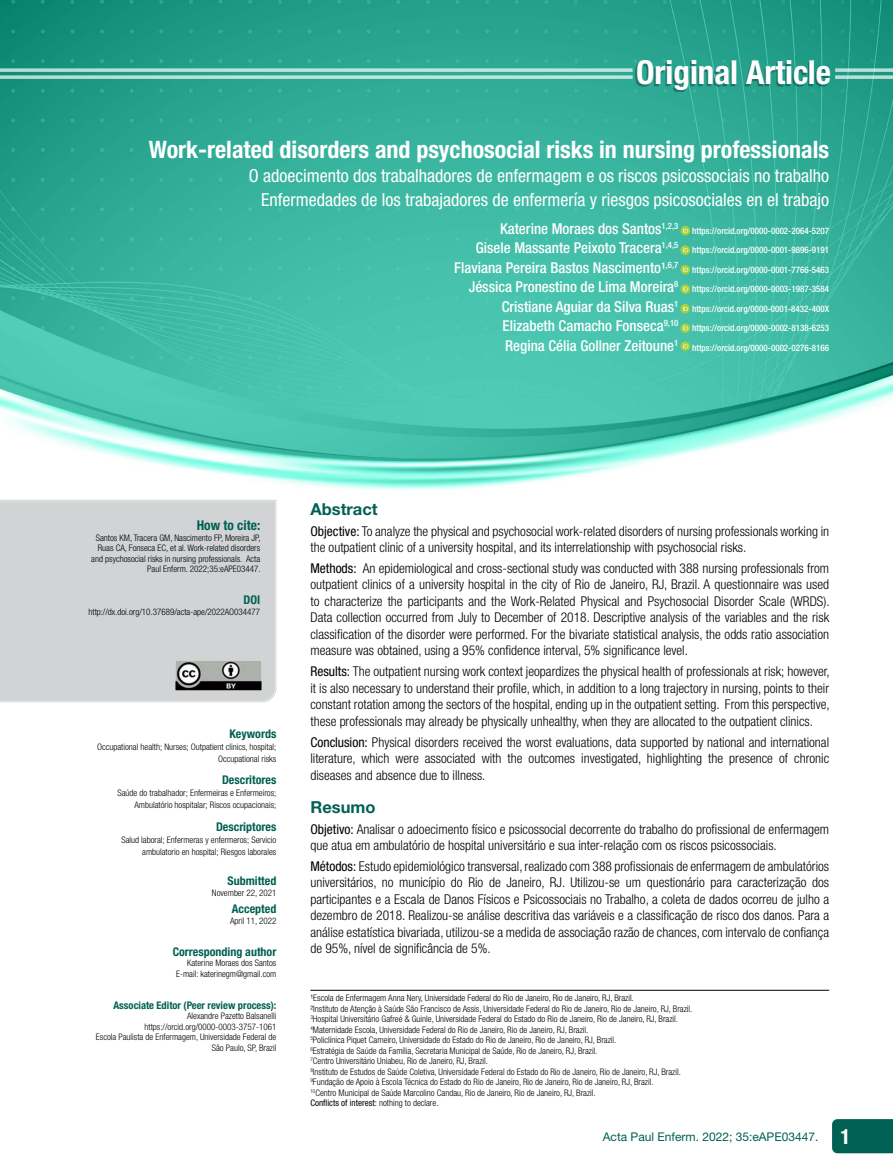
<style>
.page{position:relative;width:893px;height:1170px;background:#fff}
.page>*{position:absolute;margin:0;border:0;box-sizing:border-box;transform-origin:0 0}
.t1{font:700 condensed 33px "Helvetica Neue LT Std";color:#fff}
.t2{font:700 condensed 24px "Helvetica Neue LT Std";color:#fff}
.t3{font:condensed 18px/24px "Helvetica Neue LT Std";color:#fff;text-align:right}
.t4{font:700 16.5px "Helvetica Neue LT Std";color:#006053}
.t5{font:500 condensed 15px "Helvetica Neue LT Std";color:#fff}
.t6{font:300 condensed 13.5px/16.5px "Helvetica Neue LT Std";color:#000;text-align:justify}
.t7{font:700 condensed 13.5px "Helvetica Neue LT Std";color:#006053}
.t8{font:700 condensed 12px "Helvetica Neue LT Std";color:#006053}
.t9{font:12px "Helvetica Neue LT Std";color:#006053}
.t10{font:700 condensed 10.5px "Helvetica Neue LT Std";color:#006053}
.t11{font:300 condensed 9px/10.5px "Helvetica Neue LT Std";color:#000;text-align:right}
.t12{font:500 condensed 9px "Helvetica Neue LT Std";color:#fff}
.s1{font-weight:400}
.s2{font-weight:700;font-stretch:condensed;font-size:21px;color:#fff}
</style>
<div class="page">
<div style="left:832px;top:1119px;width:61px;height:34px;background:#006053"></div>
<img style="left:0;top:0;width:893px;height:490px">
<svg style="left:835px;top:75px;width:58px;height:4px"></svg>
<svg style="left:835px;top:68px;width:58px;height:4px"></svg>
<svg style="left:0;top:500px;width:277px;height:203px;background:#e1e3e3"></svg>
<div style="left:0;top:501px;width:275px;height:199px;background:#d1d3d4"></div>
<img style="left:175px;top:660px;width:86px;height:30px">
<svg style="left:680px;top:226px;width:10px;height:9px"></svg>
<svg style="left:683px;top:227px;width:5px;height:6px"></svg>
<svg style="left:680px;top:245px;width:10px;height:10px"></svg>
<svg style="left:683px;top:247px;width:5px;height:5px"></svg>
<svg style="left:680px;top:265px;width:10px;height:9px"></svg>
<svg style="left:683px;top:266px;width:5px;height:6px"></svg>
<svg style="left:680px;top:284px;width:10px;height:10px"></svg>
<svg style="left:683px;top:286px;width:5px;height:5px"></svg>
<svg style="left:680px;top:304px;width:10px;height:9px"></svg>
<svg style="left:683px;top:305px;width:5px;height:6px"></svg>
<svg style="left:680px;top:323px;width:10px;height:10px"></svg>
<svg style="left:683px;top:325px;width:5px;height:5px"></svg>
<svg style="left:680px;top:341px;width:10px;height:10px"></svg>
<svg style="left:683px;top:343px;width:5px;height:5px"></svg>
<hr style="left:310px;top:989px;width:519px;height:1px;background:#000">
<div style="left:635px;top:62px;width:193px;height:30px;background:#000;opacity:.3"></div>
<svg style="left:0;top:75px;width:633px;height:4px;background:#aadad2"></svg>
<svg style="left:0;top:68px;width:633px;height:4px;background:#aadad1"></svg>
<h1 class="t1" style="left:636px;top:52px;width:196px">Original Article</h1>
<h2 class="t2" style="left:149px;top:135px;width:682px">Work-related disorders and psychosocial risks in nursing professionals</h2>
<h3 class="t3" style="left:249px;top:163px;width:582px">O adoecimento dos trabalhadores de enfermagem e os riscos psicossociais no trabalho<br>Enfermedades de los trabajadores de enfermería y riesgos psicosociales en el trabajo</h3>
<p class="t5" style="left:500px;top:219px;width:180px">Katerine Moraes dos Santos<sup>1,2,3</sup></p>
<p class="t12" style="left:692px;top:225px;width:138px">https://orcid.org/0000-0002-2064-5207</p>
<p class="t5" style="left:476px;top:239px;width:204px">Gisele Massante Peixoto Tracera<sup>1,4,5</sup></p>
<p class="t12" style="left:692px;top:245px;width:138px">https://orcid.org/0000-0001-9896-9191</p>
<p class="t5" style="left:454px;top:258px;width:226px">Flaviana Pereira Bastos Nascimento¹<sup>,6,7</sup></p>
<p class="t12" style="left:692px;top:264px;width:138px">https://orcid.org/0000-0001-7766-5463</p>
<p class="t5" style="left:469px;top:278px;width:211px">Jéssica Pronestino de Lima Moreira<sup>8</sup></p>
<p class="t12" style="left:692px;top:284px;width:138px">https://orcid.org/0000-0003-1987-3584</p>
<p class="t5" style="left:502px;top:297px;width:178px">Cristiane Aguiar da Silva Ruas<sup>1</sup></p>
<p class="t12" style="left:692px;top:303px;width:139px">https://orcid.org/0000-0001-8432-400X</p>
<p class="t5" style="left:502px;top:317px;width:177px">Elizabeth Camacho Fonseca<sup>9,10</sup></p>
<p class="t12" style="left:692px;top:323px;width:138px">https://orcid.org/0000-0002-8138-6253</p>
<p class="t5" style="left:505px;top:336px;width:175px">Regina Célia Gollner Zeitoune<sup>1</sup></p>
<p class="t12" style="left:692px;top:342px;width:138px">https://orcid.org/0000-0002-0276-8166</p>
<p class="t7" style="left:197px;top:517px;width:65px">How to cite:</p>
<p class="t11" style="left:91px;top:532px;width:171px">Santos KM, Tracera GM, Nascimento FP, Moreira JP, Ruas CA, Fonseca EC, et al. Work-related disorders and psychosocial risks in nursing professionals. Acta Paul Enferm. 2022;35:eAPE03447.</p>
<p class="t8" style="left:244px;top:593px;width:18px">DOI</p>
<p class="t11" style="left:88px;top:606px;width:173px">http://dx.doi.org/10.37689/acta-ape/2022AO034477</p>
<p class="t8" style="left:230px;top:726px;width:48px">Keywords</p>
<p class="t11" style="left:97px;top:740px;width:181px;line-height:12px">Occupational health; Nurses; Outpatient clinics, hospital;<br>Occupational risks</p>
<p class="t8" style="left:222px;top:772px;width:56px">Descritores</p>
<p class="t11" style="left:117px;top:787px;width:160px;line-height:12px">Saúde do trabalhador; Enfermeiras e Enfermeiros;<br>Ambulatório hospitalar; Riscos ocupacionais;</p>
<p class="t8" style="left:216px;top:819px;width:62px">Descriptores</p>
<p class="t11" style="left:121px;top:833px;width:157px;line-height:12px">Salud laboral; Enfermeras y enfermeros; Servicio ambulatorio en hospital; Riesgos laborales</p>
<p class="t8" style="left:228px;top:873px;width:50px">Submitted</p>
<p class="t11" style="left:212px;top:887px;width:66px">November 22, 2021</p>
<p class="t8" style="left:232px;top:901px;width:46px">Accepted</p>
<p class="t11" style="left:230px;top:915px;width:48px">April 11, 2022</p>
<p class="t8" style="left:173px;top:944px;width:105px">Corresponding author</p>
<p class="t11" style="left:176px;top:957px;width:102px">Katerine Moraes dos Santos<br>E-mail: katerinegm@gmail.com</p>
<p class="t10" style="left:113px;top:998px;width:164px">Associate Editor (Peer review process):</p>
<p class="t11" style="left:96px;top:1010px;width:182px">Alexandre Pazetto Balsanelli https://orcid.org/0000-0003-3757-1061<br>Escola Paulista de Enfermagem, Universidade Federal de São Paulo, SP, Brazil</p>
<p class="t4" style="left:310px;top:498px;width:69px">Abstract</p>
<p class="t6" style="left:310px;top:522px;width:520px"><span class="s1">Objective:</span> To analyze the physical and psychosocial work-related disorders of nursing professionals working in the outpatient clinic of a university hospital, and its interrelationship with psychosocial risks.</p>
<p class="t6" style="left:310px;top:559px;width:521px"><span class="s1">Methods:</span> An epidemiological and cross-sectional study was conducted with 388 nursing professionals from outpatient clinics of a university hospital in the city of Rio de Janeiro, RJ, Brazil. A questionnaire was used to characterize the participants and the Work-Related Physical and Psychosocial Disorder Scale (WRDS).<br>Data collection occurred from July to December of 2018. Descriptive analysis of the variables and the risk classification of the disorder were performed. For the bivariate statistical analysis, the odds ratio association measure was obtained, using a 95% confidence interval, 5% significance level.</p>
<p class="t6" style="left:310px;top:663px;width:521px"><span class="s1">Results:</span> The outpatient nursing work context jeopardizes the physical health of professionals at risk; however, it is also necessary to understand their profile, which, in addition to a long trajectory in nursing, points to their constant rotation among the sectors of the hospital, ending up in the outpatient setting. From this perspective, these professionals may already be physically unhealthy, when they are allocated to the outpatient clinics.</p>
<p class="t6" style="left:310px;top:733px;width:520px"><span class="s1">Conclusion:</span> Physical disorders received the worst evaluations, data supported by national and international literature, which were associated with the outcomes investigated, highlighting the presence of chronic diseases and absence due to illness.</p>
<p class="t4" style="left:310px;top:796px;width:67px">Resumo</p>
<p class="t6" style="left:310px;top:820px;width:520px"><span class="s1">Objetivo:</span> Analisar o adoecimento físico e psicossocial decorrente do trabalho do profissional de enfermagem que atua em ambulatório de hospital universitário e sua inter-relação com os riscos psicossociais.</p>
<p class="t6" style="left:310px;top:857px;width:520px"><span class="s1">Métodos:</span> Estudo epidemiológico transversal, realizado com 388 profissionais de enfermagem de ambulatórios universitários, no município do Rio de Janeiro, RJ. Utilizou-se um questionário para caracterização dos participantes e a Escala de Danos Físicos e Psicossociais no Trabalho, a coleta de dados ocorreu de julho a dezembro de 2018. Realizou-se análise descritiva das variáveis e a classificação de risco dos danos. Para a análise estatística bivariada, utilizou-se a medida de associação razão de chances, com intervalo de confiança de 95%, nível de significância de 5%.</p>
<p class="t11" style="left:310px;top:992px;width:383px;text-align:left">¹Escola de Enfermagem Anna Nery, Universidade Federal do Rio de Janeiro, Rio de Janeiro, RJ, Brazil.<br>²Instituto de Atenção à Saúde São Francisco de Assis, Universidade Federal do Rio de Janeiro, Rio de Janeiro, RJ, Brazil.<br><sup>3</sup>Hospital Universitário Gafreé &amp; Guinle, Universidade Federal do Estado do Rio de Janeiro, Rio de Janeiro, RJ, Brazil.<br><sup>4</sup>Maternidade Escola, Universidade Federal do Rio de Janeiro, Rio de Janeiro, RJ, Brazil.<br><sup>5</sup>Policlínica Piquet Carneiro, Universidade do Estado do Rio de Janeiro, Rio de Janeiro, RJ, Brazil.<br><sup>6</sup>Estratégia de Saúde da Família, Secretaria Municipal de Saúde, Rio de Janeiro, RJ, Brazil.<br><sup>7</sup>Centro Universitário Uniabeu, Rio de Janeiro, RJ, Brazil.<br><sup>8</sup>Instituto de Estudos de Saúde Coletiva, Universidade Federal do Estado do Rio de Janeiro, Rio de Janeiro, RJ, Brazil.<br><sup>9</sup>Fundação de Apoio à Escola Técnica do Estado do Rio de Janeiro, Rio de Janeiro, Rio de Janeiro, RJ, Brazil.<br><sup>10</sup>Centro Municipal de Saúde Marcolino Candau, Rio de Janeiro, Rio de Janeiro, RJ, Brazil.<br><span class="s1">Conflicts of interest:</span> nothing to declare.</p>
<p class="t9" style="left:603px;top:1129px;width:249px">Acta Paul Enferm. 2022; 35:eAPE03447. <span class="s2">1</span></p>
</div>
